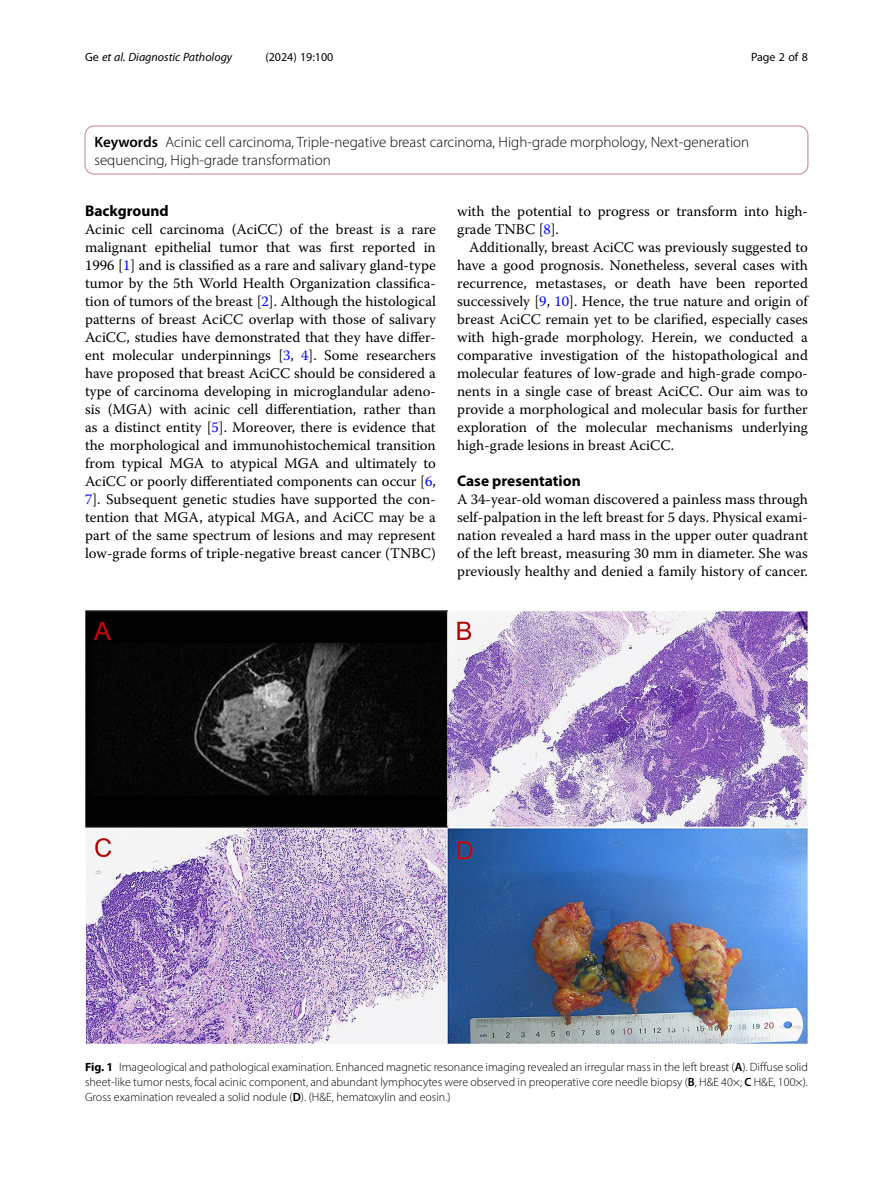
<style>
.page{position:relative;width:893px;height:1191px;background:#fff}
.page>*{position:absolute;margin:0;border:0;box-sizing:border-box;transform-origin:0 0}
.Head_1{font:700 15.45px "Myriad Pro";color:#000}
.Keyword_Text{font:300 15px/18px "Myriad Pro";color:#000}
.Body_Text{font:14.7px/18px "Warnock Pro";color:#000;text-align:justify}
.Body_Text_Indent{font:14.7px/18px "Warnock Pro";color:#000;text-align:justify}
.Figure_Caption{font:300 12px/15px "Myriad Pro";color:#000;text-align:justify}
.t1{font:italic 12px "Myriad Pro";color:#000}
.t2{font:12px "Myriad Pro";color:#000}
.s1{font-style:normal}
.s2{font-weight:600}
.s3{color:#00f}
.s4{font-weight:700}
</style>
<div class="page">
<div style="left:85px;top:126px;width:723px;height:48px;border:1px solid #c28094;border-radius:9px"></div>
<img style="left:85px;top:610px;width:723px;height:434px">
<p class="t1" style="left:85px;top:50px;width:149px"><span class="s1">Ge</span> et al. Diagnostic Pathology</p>
<p class="t2" style="left:265px;top:50px;width:70px">(2024) 19:100</p>
<p class="t2" style="left:751px;top:50px;width:58px">Page 2 of 8</p>
<p class="Keyword_Text" style="left:94px;top:132px;width:656px"><span class="s2">Keywords</span> Acinic cell carcinoma, Triple-negative breast carcinoma, High-grade morphology, Next‑generation sequencing, High-grade transformation</p>
<p class="Head_1" style="left:85px;top:201px;width:85px">Background</p>
<p class="Body_Text" style="left:85px;top:220px;width:352px">Acinic cell carcinoma (AciCC) of the breast is a rare malignant epithelial tumor that was first reported in 1996 [<span class="s3">1</span>] and is classified as a rare and salivary gland-type tumor by the 5th World Health Organization classifica&shy;tion of tumors of the breast [<span class="s3">2</span>]. Although the histological patterns of breast AciCC overlap with those of salivary AciCC, studies have demonstrated that they have differ&shy;ent molecular underpinnings [<span class="s3">3</span>, <span class="s3">4</span>]. Some researchers have proposed that breast AciCC should be considered a type of carcinoma developing in microglandular adeno&shy;sis (MGA) with acinic cell differentiation, rather than as a distinct entity [<span class="s3">5</span>]. Moreover, there is evidence that the morphological and immunohistochemical transition from typical MGA to atypical MGA and ultimately to AciCC or poorly differentiated components can occur [<span class="s3">6</span>, <span class="s3">7</span>]. Subsequent genetic studies have supported the con&shy;tention that MGA, atypical MGA, and AciCC may be a part of the same spectrum of lesions and may represent low-grade forms of triple-negative breast cancer (TNBC)</p>
<p class="Body_Text" style="left:457px;top:202px;width:352px">with the potential to progress or transform into high&shy;grade TNBC [<span class="s3">8</span>].</p>
<p class="Body_Text_Indent" style="left:457px;top:238px;width:352px;text-indent:12px">Additionally, breast AciCC was previously suggested to have a good prognosis. Nonetheless, several cases with recurrence, metastases, or death have been reported successively [<span class="s3">9</span>, <span class="s3">10</span>]. Hence, the true nature and origin of breast AciCC remain yet to be clarified, especially cases with high-grade morphology. Herein, we conducted a comparative investigation of the histopathological and molecular features of low-grade and high-grade compo&shy;nents in a single case of breast AciCC. Our aim was to provide a morphological and molecular basis for further exploration of the molecular mechanisms underlying high-grade lesions in breast AciCC.</p>
<p class="Head_1" style="left:457px;top:471px;width:125px">Case presentation</p>
<p class="Body_Text" style="left:457px;top:490px;width:352px">A 34-year-old woman discovered a painless mass through self-palpation in the left breast for 5 days. Physical exami&shy;nation revealed a hard mass in the upper outer quadrant of the left breast, measuring 30 mm in diameter. She was previously healthy and denied a family history of cancer.</p>
<p class="Figure_Caption" style="left:85px;top:1059px;width:724px"><span class="s4">Fig. 1</span> Imageological and pathological examination. Enhanced magnetic resonance imaging revealed an irregular mass in the left breast (<span class="s2">A</span>). Diffuse solid sheet-like tumor nests, focal acinic component, and abundant lymphocytes were observed in preoperative core needle biopsy (<span class="s2">B</span>, H&amp;E 40×; <span class="s2">C</span> H&amp;E, 100×).<br>Gross examination revealed a solid nodule (<span class="s2">D</span>). (H&amp;E, hematoxylin and eosin.)</p>
</div>
